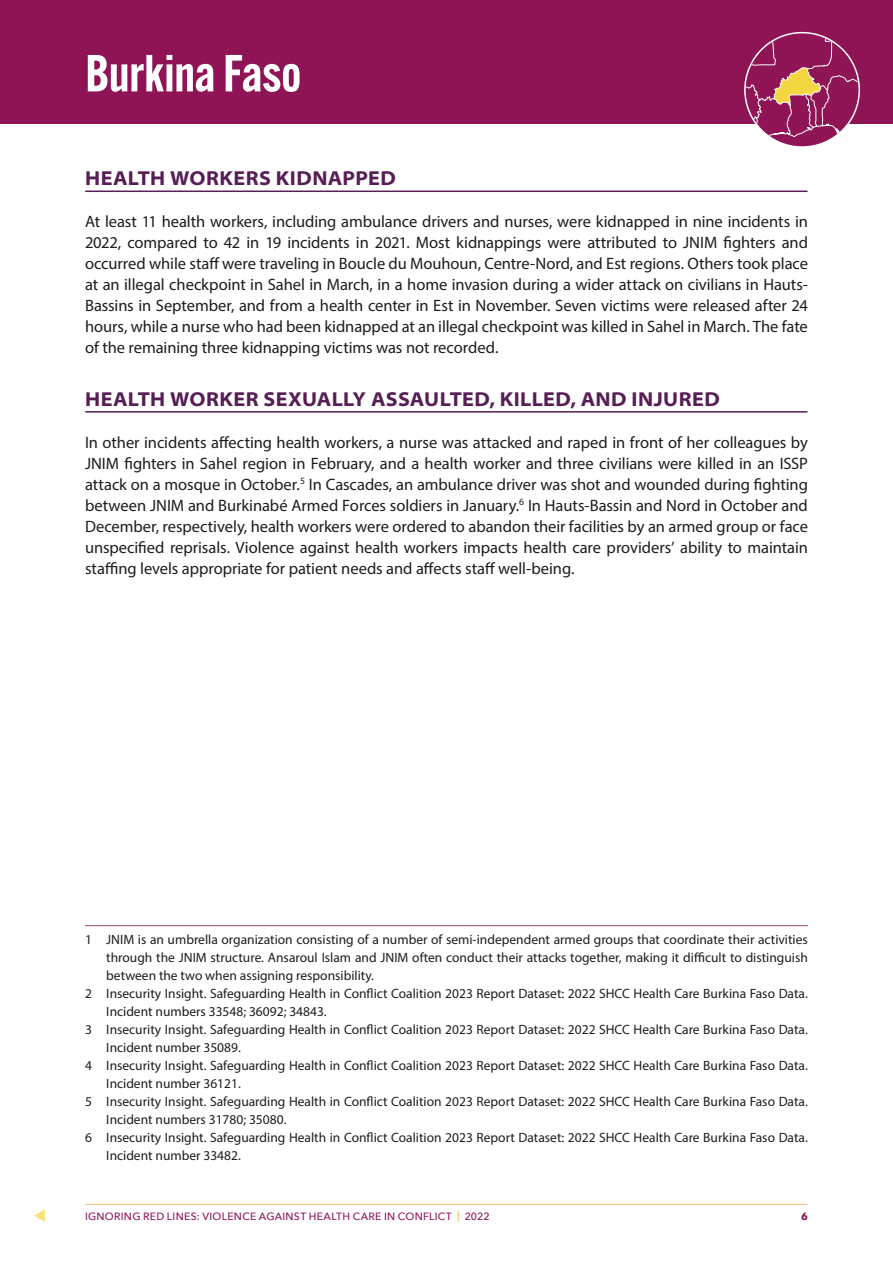
<style>
.page{position:relative;width:893px;height:1263px;background:#fff}
.page>*{position:absolute;margin:0;border:0;box-sizing:border-box;transform-origin:0 0}
.t1{font:600 51px "Alternate Gothic ATF";color:#fff}
.Body_copy{font:700 semi-expanded 20.25px "Myriad Pro";letter-spacing:.02em;color:#571e55}
.SHCC_Body_copy{font:16.5px/21px "Myriad Pro";letter-spacing:-.005em;color:#1d1d1b;text-align:justify}
.SHCC_Footnote{font:13.5px/18px "Myriad Pro";color:#1d1d1b}
.t2{font:500 10.5px "Avenir Next";letter-spacing:.025em;color:#8e1456}
.t3{font:700 10.5px "Avenir Next";color:#8e1456}
.s1{color:#eab250}
</style>
<div class="page">
<svg style="left:34px;top:1209px;width:11px;height:13px"></svg>
<hr style="left:85px;top:1204px;width:722px;height:1px;background:#eab250">
<div style="left:0;top:0;width:893px;height:123px;background:#8e1456"></div>
<svg style="left:746px;top:35px;width:112px;height:110px"></svg>
<div style="left:744px;top:32px;width:116px;height:116px;border:2px solid #fff;border-radius:50%"></div>
<hr style="left:85px;top:191px;width:722px;height:1px;background:#571e55">
<hr style="left:85px;top:411px;width:722px;height:2px;background:#571e55">
<hr style="left:85px;top:925px;width:723px;height:1px;background:#8e1456">
<p class="t1" style="left:85px;top:41px;width:218px">Burkina Faso</p>
<p class="Body_copy" style="left:85px;top:165px;width:312px">HEALTH WORKERS KIDNAPPED</p>
<p class="SHCC_Body_copy" style="left:85px;top:211px;width:724px">At least 11 health workers, including ambulance drivers and nurses, were kidnapped in nine incidents in 2022, compared to 42 in 19 incidents in 2021. Most kidnappings were attributed to JNIM fighters and occurred while staff were traveling in Boucle du Mouhoun, Centre-Nord, and Est regions. Others took place at an illegal checkpoint in Sahel in March, in a home invasion during a wider attack on civilians in Hauts-Bassins in September, and from a health center in Est in November. Seven victims were released after 24 hours, while a nurse who had been kidnapped at an illegal checkpoint was killed in Sahel in March. The fate of the remaining three kidnapping victims was not recorded.</p>
<p class="Body_copy" style="left:85px;top:386px;width:636px">HEALTH WORKER SEXUALLY ASSAULTED, KILLED, AND INJURED</p>
<p class="SHCC_Body_copy" style="left:85px;top:431px;width:724px">In other incidents affecting health workers, a nurse was attacked and raped in front of her colleagues by JNIM fighters in Sahel region in February, and a health worker and three civilians were killed in an ISSP attack on a mosque in October.<sup>5</sup> In Cascades, an ambulance driver was shot and wounded during fighting between JNIM and Burkinabé Armed Forces soldiers in January.<sup>6</sup> In Hauts-Bassin and Nord in October and December, respectively, health workers were ordered to abandon their facilities by an armed group or face unspecified reprisals. Violence against health workers impacts health care providers’ ability to maintain staffing levels appropriate for patient needs and affects staff well-being.</p>
<p class="SHCC_Footnote" style="left:106px;top:930px;width:703px;text-align:justify;text-indent:-21px">1 JNIM is an umbrella organization consisting of a number of semi-independent armed groups that coordinate their activities through the JNIM structure. Ansaroul Islam and JNIM often conduct their attacks together, making it difficult to distinguish between the two when assigning responsibility.</p>
<p class="SHCC_Footnote" style="left:106px;top:984px;width:703px;text-indent:-21px">2 Insecurity Insight. Safeguarding Health in Conflict Coalition 2023 Report Dataset: 2022 SHCC Health Care Burkina Faso Data.<br>Incident numbers 33548; 36092; 34843.</p>
<p class="SHCC_Footnote" style="left:106px;top:1020px;width:703px;text-indent:-21px">3 Insecurity Insight. Safeguarding Health in Conflict Coalition 2023 Report Dataset: 2022 SHCC Health Care Burkina Faso Data.<br>Incident number 35089.</p>
<p class="SHCC_Footnote" style="left:106px;top:1056px;width:703px;text-indent:-21px">4 Insecurity Insight. Safeguarding Health in Conflict Coalition 2023 Report Dataset: 2022 SHCC Health Care Burkina Faso Data.<br>Incident number 36121.</p>
<p class="SHCC_Footnote" style="left:106px;top:1092px;width:703px;text-indent:-21px">5 Insecurity Insight. Safeguarding Health in Conflict Coalition 2023 Report Dataset: 2022 SHCC Health Care Burkina Faso Data.<br>Incident numbers 31780; 35080.</p>
<p class="SHCC_Footnote" style="left:106px;top:1128px;width:703px;text-indent:-21px">6 Insecurity Insight. Safeguarding Health in Conflict Coalition 2023 Report Dataset: 2022 SHCC Health Care Burkina Faso Data.<br>Incident number 33482.</p>
<p class="t2" style="left:85px;top:1207px;width:406px">IGNORING RED LINES: VIOLENCE AGAINST HEALTH CARE IN CONFLICT <span class="s1">|</span> 2022</p>
<p class="t3" style="left:801px;top:1207px;width:8px">6</p>
</div>
